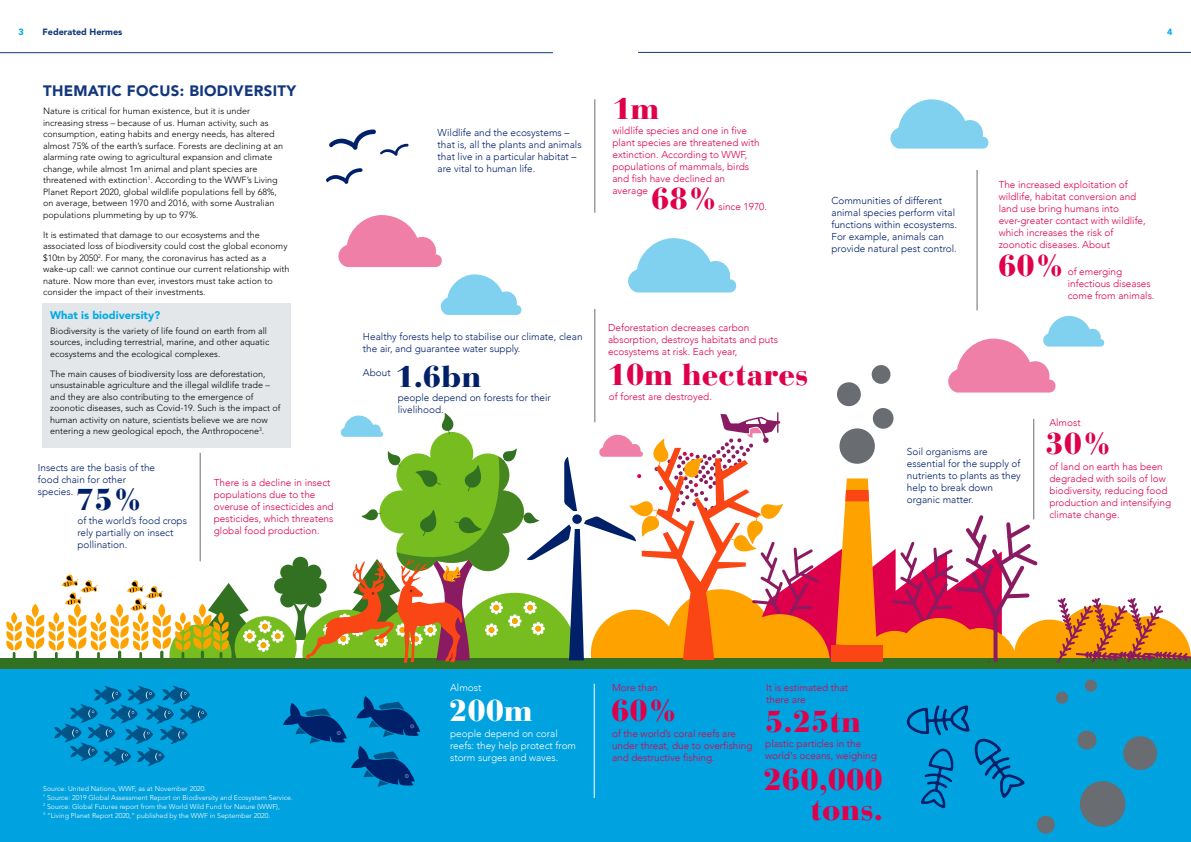
<style>
.page{position:relative;width:1191px;height:842px;background:#fff}
.page>*{position:absolute;margin:0;border:0;box-sizing:border-box;transform-origin:0 0}
.t1{font:900 30px/30.1px "Bauer Bodoni Std";color:#df004c;text-align:right}
.t2{font:900 30px "Bauer Bodoni Std";color:#002069}
.t3{font:900 30px "Bauer Bodoni Std";color:#fff}
.t4{font:900 15px "Avenir LT Std";letter-spacing:.02em;color:#12377c}
.t5{font:900 11px "Avenir LT Std";color:#00aae7}
.t6{font:300 10px/12px "Avenir";color:#df004c}
.t7{font:300 10px/12px "Avenir";color:#002069}
.t8{font:300 10px/12px "Avenir";color:#fff}
.t9{font:300 9px/11.5px "Avenir LT Std";color:#000}
.t10{font:900 9px "Avenir LT Std";color:#12377c}
.t11{font:900 9px "Avenir LT Std";color:#00aae7}
.t12{font:300 7px/9px "Avenir LT Std";color:#fff}
</style>
<div class="page">
<hr style="left:0;top:52px;width:553px;height:1px;background:#12377c">
<hr style="left:638px;top:52px;width:553px;height:1px;background:#12377c">
<div style="left:43px;top:304px;width:248px;height:144px;background:#e3e7ea"></div>
<div style="left:1014px;top:620px;width:71px;height:71px;background:#fea200;border-radius:50%"></div>
<div style="left:0;top:664px;width:1191px;height:178px;background:#00a2df"></div>
<div style="left:0;top:658px;width:1191px;height:10px;background:#327121"></div>
<svg style="left:890px;top:99px;width:99px;height:50px"></svg>
<svg style="left:440px;top:274px;width:82px;height:41px"></svg>
<svg style="left:948px;top:316px;width:157px;height:77px"></svg>
<svg style="left:338px;top:215px;width:104px;height:52px"></svg>
<svg style="left:906px;top:705px;width:119px;height:104px"></svg>
<svg style="left:54px;top:685px;width:153px;height:81px"></svg>
<svg style="left:283px;top:696px;width:137px;height:91px"></svg>
<svg style="left:1080px;top:781px;width:46px;height:46px"></svg>
<svg style="left:1037px;top:815px;width:18px;height:19px"></svg>
<svg style="left:1123px;top:736px;width:34px;height:34px"></svg>
<svg style="left:1077px;top:730px;width:20px;height:20px"></svg>
<svg style="left:1084px;top:679px;width:13px;height:13px"></svg>
<svg style="left:1056px;top:691px;width:12px;height:13px"></svg>
<div style="left:871px;top:365px;width:19px;height:19px;background:#696c71;border-radius:50%"></div>
<div style="left:837px;top:382px;width:24px;height:24px;background:#696c71;border-radius:50%"></div>
<div style="left:873px;top:408px;width:20px;height:21px;background:#696c71;border-radius:50%"></div>
<svg style="left:1056px;top:598px;width:135px;height:65px"></svg>
<svg style="left:6px;top:412px;width:1034px;height:251px"></svg>
<hr style="left:594px;top:99px;width:1px;height:114px;background:#696c71">
<hr style="left:976px;top:170px;width:1px;height:140px;background:#696c71">
<hr style="left:594px;top:309px;width:1px;height:113px;background:#696c71">
<hr style="left:1033px;top:419px;width:1px;height:100px;background:#696c71">
<hr style="left:594px;top:684px;width:1px;height:114px;background:#fff">
<hr style="left:200px;top:453px;width:1px;height:108px;background:#696c71">
<svg style="left:326px;top:168px;width:36px;height:16px"></svg>
<svg style="left:329px;top:129px;width:79px;height:27px"></svg>
<svg style="left:628px;top:238px;width:109px;height:54px"></svg>
<p class="t11" style="left:19px;top:27px;width:7px">3</p>
<p class="t10" style="left:43px;top:27px;width:81px">Federated Hermes</p>
<p class="t11" style="left:1167px;top:27px;width:7px">4</p>
<h2 class="t4" style="left:43px;top:82px;width:255px">THEMATIC FOCUS: BIODIVERSITY</h2>
<p class="t9" style="left:43px;top:105px;width:242px">Nature is critical for human existence, but it is under increasing stress – because of us. Human activity, such as consumption, eating habits and energy needs, has altered almost 75% of the earth’s surface. Forests are declining at an alarming rate owing to agricultural expansion and climate change, while almost 1m animal and plant species are threatened with extinction<sup>1</sup>. According to the WWF’s Living Planet Report 2020, global wildlife populations fell by 68%, on average, between 1970 and 2016, with some Australian populations plummeting by up to 97%.</p>
<p class="t9" style="left:43px;top:229px;width:248px">It is estimated that damage to our ecosystems and the associated loss of biodiversity could cost the global economy $10tn by 2050<sup>2</sup>. For many, the coronavirus has acted as a wake-up call: we cannot continue our current relationship with nature. Now more than ever, investors must take action to consider the impact of their investments.</p>
<p class="t5" style="left:50px;top:309px;width:112px">What is biodiversity?</p>
<p class="t9" style="left:50px;top:325px;width:221px">Biodiversity is the variety of life found on earth from all sources, including terrestrial, marine, and other aquatic ecosystems and the ecological complexes.</p>
<p class="t9" style="left:50px;top:368px;width:232px">The main causes of biodiversity loss are deforestation, unsustainable agriculture and the illegal wildlife trade – and they are also contributing to the emergence of zoonotic diseases, such as Covid-19. Such is the impact of human activity on nature, scientists believe we are now entering a new geological epoch, the Anthropocene<sup>3</sup>.</p>
<p class="t7" style="left:38px;top:461px;width:119px">Insects are the basis of the food chain for other species.</p>
<p class="t7" style="left:77px;top:515px;width:111px">of the world’s food crops rely partially on insect pollination.</p>
<h1 class="t2" style="left:76px;top:482px;width:68px">75%</h1>
<p class="t6" style="left:214px;top:477px;width:121px">There is a decline in insect populations due to the overuse of insecticides and pesticides, which threatens global food production.</p>
<h1 class="t1" style="left:612px;top:94px;width:48px">1m</h1>
<p class="t7" style="left:437px;top:127px;width:145px">Wildlife and the ecosystems – that is, all the plants and animals that live in a particular habitat – are vital to human life.</p>
<p class="t6" style="left:612px;top:124px;width:149px">wildlife species and one in five plant species are threatened with extinction. According to WWF, populations of mammals, birds and fish have declined an average</p>
<p class="t6" style="left:718px;top:200px;width:50px">since 1970.</p>
<h1 class="t1" style="left:651px;top:184px;width:68px">68%</h1>
<p class="t7" style="left:831px;top:194px;width:127px">Communities of different animal species perform vital functions within ecosystems.<br>For example, animals can provide natural pest control.</p>
<p class="t7" style="left:363px;top:331px;width:221px">Healthy forests help to stabilise our climate, clean the air, and guarantee water supply.</p>
<p class="t6" style="left:608px;top:321px;width:171px">Deforestation decreases carbon absorption, destroys habitats and puts ecosystems at risk. Each year,</p>
<p class="t7" style="left:363px;top:367px;width:29px">About</p>
<p class="t7" style="left:398px;top:392px;width:155px">people depend on forests for their livelihood.</p>
<p class="t6" style="left:609px;top:391px;width:105px">of forest are destroyed.</p>
<h1 class="t2" style="left:395px;top:359px;width:87px">1.6bn</h1>
<h1 class="t1" style="left:607px;top:360px;width:202px">10m hectares</h1>
<p class="t6" style="left:998px;top:179px;width:149px">The increased exploitation of wildlife, habitat conversion and land use bring humans into ever-greater contact with wildlife, which increases the risk of zoonotic diseases. About</p>
<p class="t6" style="left:1067px;top:266px;width:88px">of emerging infectious diseases come from animals.</p>
<h1 class="t1" style="left:998px;top:250px;width:68px">60%</h1>
<p class="t7" style="left:907px;top:445px;width:115px">Soil organisms are essential for the supply of nutrients to plants as they help to break down organic matter.</p>
<p class="t6" style="left:1049px;top:417px;width:33px">Almost</p>
<p class="t6" style="left:1049px;top:461px;width:123px">of land on earth has been degraded with soils of low biodiversity, reducing food production and intensifying climate change.</p>
<h1 class="t1" style="left:1045px;top:429px;width:68px">30%</h1>
<p class="t12" style="left:43px;top:784px;width:251px">Source: United Nations, WWF, as at November 2020.<br><sup>1</sup> Source: 2019 Global Assessment Report on Biodiversity and Ecosystem Service.<br><sup>2</sup> Source: Global Futures report from the World Wild Fund for Nature (WWF),<br><sup>3</sup> “Living Planet Report 2020,” published by the WWF in September 2020.</p>
<p class="t8" style="left:450px;top:682px;width:33px">Almost</p>
<p class="t8" style="left:450px;top:727px;width:128px">people depend on coral reefs: they help protect from storm surges and waves.</p>
<h1 class="t3" style="left:449px;top:692px;width:85px">200m</h1>
<p class="t6" style="left:612px;top:682px;width:47px">More than</p>
<p class="t6" style="left:612px;top:727px;width:142px">of the world’s coral reefs are under threat, due to overfishing and destructive fishing.</p>
<h1 class="t1" style="left:611px;top:696px;width:68px">60%</h1>
<p class="t6" style="left:766px;top:682px;width:84px">It is estimated that there are</p>
<h1 class="t1" style="left:765px;top:707px;width:97px">5.25tn</h1>
<p class="t6" style="left:765px;top:737px;width:113px">plastic particles in the world's oceans, weighing</p>
<h1 class="t1" style="left:763px;top:764px;width:121px">260,000 tons.</h1>
</div>
